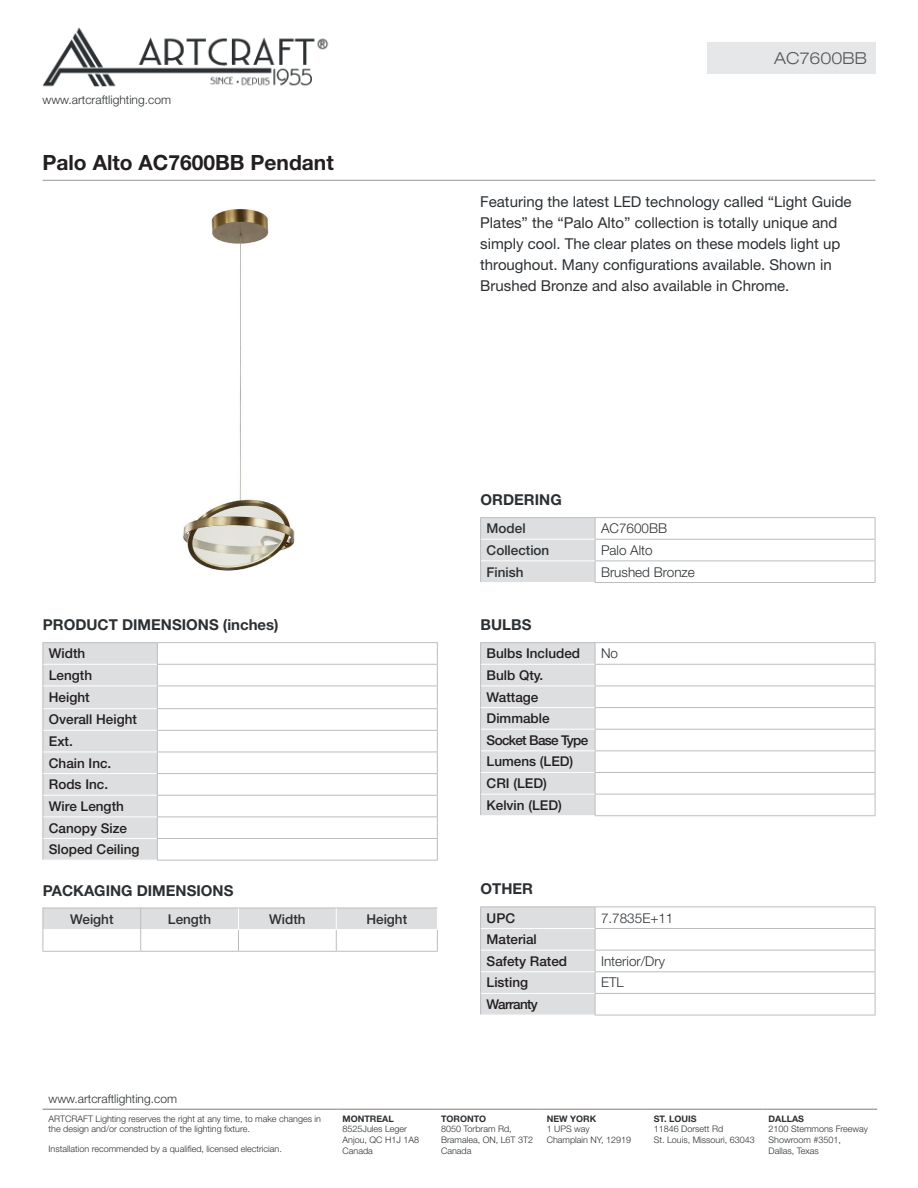
<style>
.page{position:relative;width:918px;height:1188px;background:#fff}
.page>*{position:absolute;margin:0;border:0;box-sizing:border-box;transform-origin:0 0}
.t1{font:700 21px "Helvetica Neue LT Std";color:#231f20}
.t2{font:300 expanded 16.5px "Helvetica Neue LT Std";color:#57585a}
.t3{font:15px/21px "Helvetica Neue LT Std";color:#2c3033}
.t4{font:700 15px "Helvetica Neue LT Std";color:#2c3033}
.t5{font:500 13.5px/21.8px "Helvetica Neue LT Std";color:#231f20}
.t6{font:300 13.5px "Helvetica Neue LT Std";color:#2c3033}
.t7{font:500 13.5px "Helvetica Neue LT Std";color:#2c3033}
.t8{font:500 13.5px "Helvetica Neue LT Std";letter-spacing:-.05em;color:#231f20}
.t9{font:300 12px "Helvetica Neue LT Std";color:#2c3033}
.t10{font:300 9px/10.8px "Helvetica Neue LT Std";color:#2c3033}
.t11{font:700 9px "Helvetica Neue LT Std";color:#2c3033}
</style>
<div class="page">
<img style="left:43px;top:27px;width:286px;height:60px">
<hr style="left:43px;top:1109px;width:294px;height:1px;background:#7e7c7f">
<hr style="left:337px;top:1109px;width:98px;height:1px;background:#7e7c7f">
<hr style="left:435px;top:1109px;width:106px;height:1px;background:#7e7c7f">
<hr style="left:541px;top:1109px;width:107px;height:1px;background:#7e7c7f">
<hr style="left:648px;top:1109px;width:115px;height:1px;background:#7e7c7f">
<hr style="left:763px;top:1109px;width:114px;height:1px;background:#7e7c7f">
<hr style="left:43px;top:180px;width:832px;height:1px;background:#939598">
<div style="left:707px;top:43px;width:168px;height:31px;background:#e6e7e9"></div>
<img style="left:183px;top:209px;width:112px;height:362px">
<hr style="left:43px;top:642px;width:114px;height:1px;background:#bcbdc0">
<hr style="left:157px;top:642px;width:281px;height:1px;background:#bcbdc0">
<hr style="left:157px;top:664px;width:281px;height:1px;background:#bcbdc0">
<hr style="left:157px;top:686px;width:281px;height:1px;background:#bcbdc0">
<hr style="left:157px;top:708px;width:281px;height:1px;background:#bcbdc0">
<hr style="left:157px;top:730px;width:281px;height:1px;background:#bcbdc0">
<hr style="left:157px;top:752px;width:281px;height:1px;background:#bcbdc0">
<hr style="left:157px;top:773px;width:281px;height:1px;background:#bcbdc0">
<hr style="left:157px;top:795px;width:281px;height:1px;background:#bcbdc0">
<hr style="left:157px;top:816px;width:281px;height:1px;background:#bcbdc0">
<hr style="left:157px;top:838px;width:281px;height:1px;background:#bcbdc0">
<div style="left:43px;top:643px;width:115px;height:217px;background:#dddedf"></div>
<svg style="left:437px;top:643px;width:1px;height:217px"></svg>
<hr style="left:157px;top:860px;width:281px;height:1px;background:#bcbdc0">
<hr style="left:43px;top:664px;width:114px;height:1px;background:#fff">
<hr style="left:43px;top:686px;width:114px;height:1px;background:#fff">
<hr style="left:43px;top:708px;width:114px;height:1px;background:#fff">
<hr style="left:43px;top:730px;width:114px;height:1px;background:#fff">
<hr style="left:43px;top:752px;width:114px;height:1px;background:#fff">
<hr style="left:43px;top:773px;width:114px;height:1px;background:#fff">
<hr style="left:43px;top:795px;width:114px;height:1px;background:#fff">
<hr style="left:43px;top:816px;width:114px;height:1px;background:#fff">
<hr style="left:43px;top:838px;width:114px;height:1px;background:#fff">
<hr style="left:43px;top:951px;width:98px;height:1px;background:#bcbdc0">
<hr style="left:141px;top:951px;width:97px;height:1px;background:#bcbdc0">
<hr style="left:238px;top:951px;width:98px;height:1px;background:#bcbdc0">
<hr style="left:336px;top:951px;width:102px;height:1px;background:#bcbdc0">
<svg style="left:43px;top:908px;width:395px;height:43px"></svg>
<hr style="left:480px;top:642px;width:115px;height:1px;background:#bcbdc0">
<hr style="left:595px;top:642px;width:280px;height:1px;background:#bcbdc0">
<hr style="left:595px;top:664px;width:280px;height:1px;background:#bcbdc0">
<hr style="left:595px;top:686px;width:280px;height:1px;background:#bcbdc0">
<hr style="left:595px;top:707px;width:280px;height:1px;background:#bcbdc0">
<hr style="left:595px;top:729px;width:280px;height:1px;background:#bcbdc0">
<hr style="left:595px;top:750px;width:280px;height:1px;background:#bcbdc0">
<hr style="left:595px;top:772px;width:280px;height:1px;background:#bcbdc0">
<hr style="left:595px;top:794px;width:280px;height:1px;background:#bcbdc0">
<div style="left:480px;top:643px;width:116px;height:172px;background:#dddedf"></div>
<svg style="left:875px;top:643px;width:1px;height:172px"></svg>
<hr style="left:595px;top:815px;width:280px;height:1px;background:#bcbdc0">
<hr style="left:481px;top:664px;width:114px;height:1px;background:#fff">
<hr style="left:481px;top:686px;width:114px;height:1px;background:#fff">
<hr style="left:481px;top:707px;width:114px;height:1px;background:#fff">
<hr style="left:481px;top:729px;width:114px;height:1px;background:#fff">
<hr style="left:481px;top:750px;width:114px;height:1px;background:#fff">
<hr style="left:481px;top:772px;width:114px;height:1px;background:#fff">
<hr style="left:481px;top:794px;width:114px;height:1px;background:#fff">
<hr style="left:480px;top:906px;width:115px;height:1px;background:#bcbdc0">
<hr style="left:595px;top:906px;width:280px;height:1px;background:#bcbdc0">
<hr style="left:595px;top:928px;width:280px;height:1px;background:#bcbdc0">
<hr style="left:595px;top:950px;width:280px;height:1px;background:#bcbdc0">
<hr style="left:595px;top:971px;width:280px;height:1px;background:#bcbdc0">
<hr style="left:595px;top:993px;width:280px;height:1px;background:#bcbdc0">
<div style="left:480px;top:907px;width:116px;height:108px;background:#dddedf"></div>
<svg style="left:875px;top:907px;width:1px;height:108px"></svg>
<hr style="left:595px;top:1015px;width:280px;height:1px;background:#bcbdc0">
<hr style="left:481px;top:928px;width:114px;height:1px;background:#fff">
<hr style="left:481px;top:950px;width:114px;height:1px;background:#fff">
<hr style="left:481px;top:971px;width:114px;height:1px;background:#fff">
<hr style="left:481px;top:993px;width:114px;height:1px;background:#fff">
<hr style="left:480px;top:517px;width:115px;height:1px;background:#bcbdc0">
<hr style="left:595px;top:517px;width:280px;height:1px;background:#bcbdc0">
<hr style="left:595px;top:539px;width:280px;height:1px;background:#bcbdc0">
<hr style="left:595px;top:561px;width:280px;height:1px;background:#bcbdc0">
<div style="left:480px;top:518px;width:116px;height:64px;background:#dddedf"></div>
<svg style="left:875px;top:518px;width:1px;height:64px"></svg>
<hr style="left:595px;top:582px;width:280px;height:1px;background:#bcbdc0">
<hr style="left:481px;top:539px;width:114px;height:1px;background:#fff">
<hr style="left:481px;top:561px;width:114px;height:1px;background:#fff">
<h3 class="t9" style="left:43px;top:93px;width:130px">www.artcraftlighting.com</h3>
<h1 class="t1" style="left:43px;top:150px;width:293px">Palo Alto AC7600BB Pendant</h1>
<h2 class="t2" style="left:774px;top:48px;width:94px">AC7600BB</h2>
<p class="t3" style="left:480px;top:191px;width:373px">Featuring the latest LED technology called “Light Guide Plates” the “Palo Alto” collection is totally unique and simply cool. The clear plates on these models light up throughout. Many configurations available. Shown in Brushed Bronze and also available in Chrome.</p>
<h3 class="t4" style="left:43px;top:615px;width:237px">PRODUCT DIMENSIONS (inches)</h3>
<h3 class="t5" style="left:49px;top:642px;width:92px">Width<br>Length<br>Height<br>Overall Height<br>Ext.<br>Chain Inc.<br>Rods Inc.<br>Wire Length<br>Canopy Size<br>Sloped Ceiling</h3>
<h3 class="t4" style="left:43px;top:881px;width:192px">PACKAGING DIMENSIONS</h3>
<h3 class="t7" style="left:70px;top:911px;width:45px">Weight</h3>
<h3 class="t7" style="left:168px;top:911px;width:45px">Length</h3>
<h3 class="t7" style="left:269px;top:911px;width:38px">Width</h3>
<h3 class="t7" style="left:366px;top:911px;width:42px">Height</h3>
<h3 class="t4" style="left:481px;top:490px;width:83px">ORDERING</h3>
<h3 class="t7" style="left:487px;top:520px;width:41px">Model</h3>
<h3 class="t6" style="left:601px;top:520px;width:68px">AC7600BB</h3>
<h3 class="t7" style="left:487px;top:542px;width:64px">Collection</h3>
<h3 class="t6" style="left:601px;top:542px;width:53px">Palo Alto</h3>
<h3 class="t7" style="left:487px;top:564px;width:39px">Finish</h3>
<h3 class="t6" style="left:601px;top:563px;width:95px">Brushed Bronze</h3>
<h3 class="t4" style="left:481px;top:615px;width:52px">BULBS</h3>
<h3 class="t5" style="left:487px;top:642px;width:95px">Bulbs Included</h3>
<h3 class="t6" style="left:601px;top:645px;width:19px">No</h3>
<h3 class="t5" style="left:487px;top:664px;width:103px">Bulb Qty.<br>Wattage<br>Dimmable<br>Socket Base Type<br>Lumens (LED)<br>CRI (LED)<br>Kelvin (LED)</h3>
<h3 class="t4" style="left:481px;top:879px;width:54px">OTHER</h3>
<h3 class="t5" style="left:487px;top:907px;width:30px">UPC</h3>
<h3 class="t6" style="left:601px;top:909px;width:74px">7.7835E+11</h3>
<h3 class="t5" style="left:487px;top:928px;width:82px">Material<br>Safety Rated</h3>
<h3 class="t6" style="left:601px;top:953px;width:66px">Interior/Dry</h3>
<h3 class="t5" style="left:487px;top:972px;width:43px">Listing</h3>
<h3 class="t6" style="left:601px;top:974px;width:24px">ETL</h3>
<h3 class="t8" style="left:487px;top:996px;width:53px">Warranty</h3>
<h3 class="t9" style="left:49px;top:1092px;width:130px">www.artcraftlighting.com</h3>
<p class="t10" style="left:49px;top:1113px;width:274px">ARTCRAFT Lighting reserves the right at any time, to make changes in the design and/or construction of the lighting fixture.</p>
<p class="t10" style="left:49px;top:1143px;width:235px">Installation recommended by a qualified, licensed electrician.</p>
<p class="t11" style="left:343px;top:1113px;width:53px">MONTREAL</p>
<p class="t10" style="left:343px;top:1124px;width:78px">8525Jules Leger<br>Anjou, QC H1J 1A8<br>Canada</p>
<p class="t11" style="left:441px;top:1113px;width:47px">TORONTO</p>
<p class="t10" style="left:441px;top:1124px;width:94px">8050 Torbram Rd,<br>Bramalea, ON, L6T 3T2<br>Canada</p>
<p class="t11" style="left:547px;top:1113px;width:51px">NEW YORK</p>
<p class="t10" style="left:547px;top:1124px;width:86px">1 UPS way<br>Champlain NY, 12919</p>
<p class="t11" style="left:654px;top:1113px;width:44px">ST. LOUIS</p>
<p class="t10" style="left:654px;top:1124px;width:103px">11846 Dorsett Rd<br>St. Louis, Missouri, 63043</p>
<p class="t11" style="left:769px;top:1113px;width:37px">DALLAS</p>
<p class="t10" style="left:769px;top:1124px;width:101px">2100 Stemmons Freeway<br>Showroom #3501,<br>Dallas, Texas</p>
</div>
